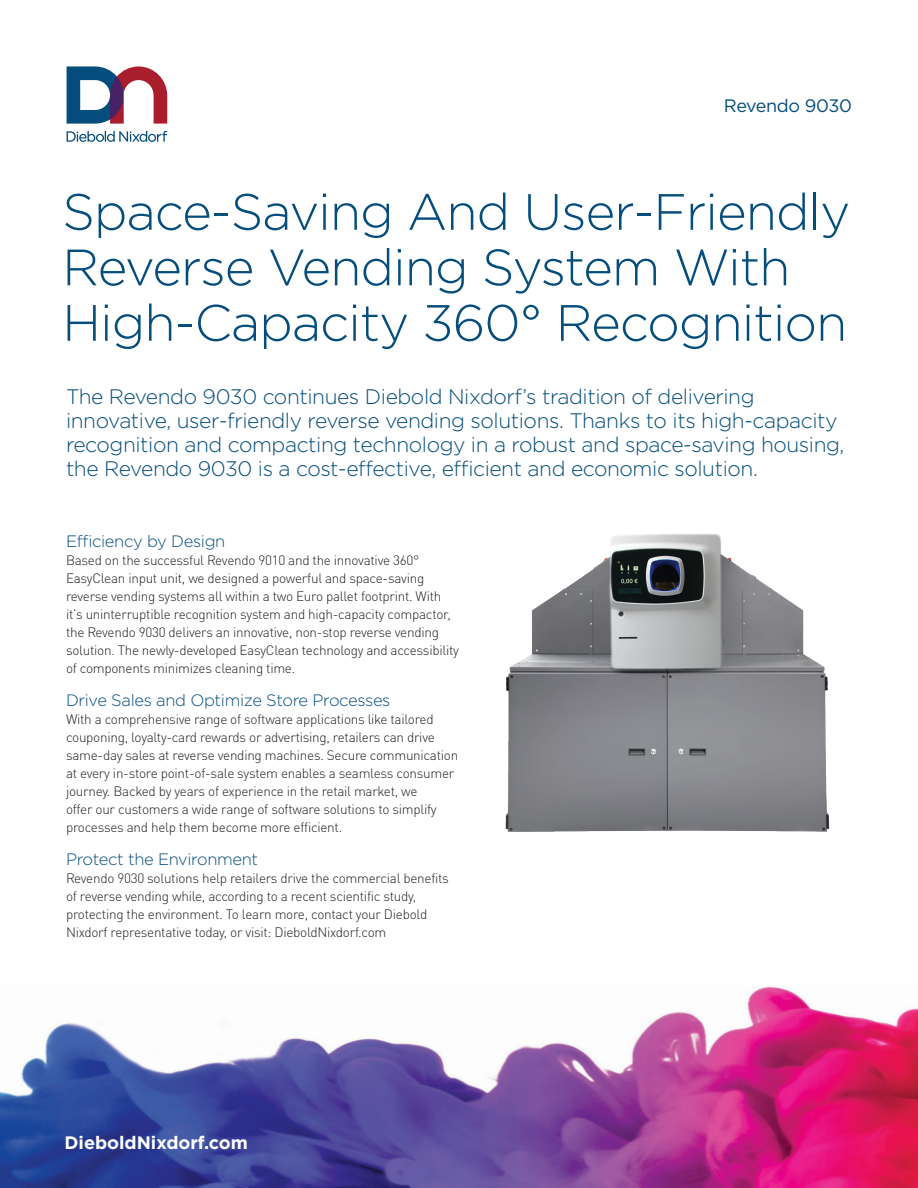
<style>
.page{position:relative;width:918px;height:1188px;background:#fff}
.page>*{position:absolute;margin:0;border:0;box-sizing:border-box;transform-origin:0 0}
.t1{font:300 51px/55.5px "Gotham";letter-spacing:-.02em;color:#044d7c}
.t2{font:300 21px/24px "Gotham";letter-spacing:-.02em;color:#044d7c}
.t3{font:700 18px "Gotham";color:#fff}
.t4{font:18px "Gotham";letter-spacing:-.02em;color:#044d7c}
.t5{font:300 16.5px "Gotham";letter-spacing:-.02em;color:#044d7c}
.t6{font:300 13.5px/18px "DIN Pro";letter-spacing:-.02em;color:#231f20}
</style>
<div class="page">
<img style="left:0;top:986px;width:918px;height:202px">
<svg style="left:67px;top:66px;width:100px;height:58px"></svg>
<svg style="left:67px;top:131px;width:100px;height:11px"></svg>
<img style="left:505px;top:534px;width:325px;height:298px">
<h3 class="t4" style="left:724px;top:95px;width:130px">Revendo 9030</h3>
<h1 class="t1" style="left:62px;top:183px;width:790px">Space-Saving And User-Friendly<br>Reverse Vending System With<br>High-Capacity 360° Recognition</h1>
<p class="t2" style="left:66px;top:384px;width:780px">The Revendo 9030 continues Diebold Nixdorf’s tradition of delivering innovative, user-friendly reverse vending solutions. Thanks to its high-capacity recognition and compacting technology in a robust and space-saving housing, the Revendo 9030 is a cost-effective, efficient and economic solution.</p>
<p class="t5" style="left:66px;top:532px;width:161px">Efficiency by Design</p>
<p class="t6" style="left:66px;top:550px;width:394px">Based on the successful Revendo 9010 and the innovative 360° EasyClean input unit, we designed a powerful and space-saving reverse vending systems all within a two Euro pallet footprint. With it’s uninterruptible recognition system and high-capacity compactor, the Revendo 9030 delivers an innovative, non-stop reverse vending solution. The newly-developed EasyClean technology and accessibility of components minimizes cleaning time.</p>
<p class="t5" style="left:66px;top:691px;width:326px">Drive Sales and Optimize Store Processes</p>
<p class="t6" style="left:66px;top:709px;width:394px">With a comprehensive range of software applications like tailored couponing, loyalty-card rewards or advertising, retailers can drive same-day sales at reverse vending machines. Secure communication at every in-store point-of-sale system enables a seamless consumer journey. Backed by years of experience in the retail market, we<br>offer our customers a wide range of software solutions to simplify processes and help them become more efficient.</p>
<p class="t5" style="left:66px;top:850px;width:194px">Protect the Environment</p>
<p class="t6" style="left:66px;top:868px;width:384px">Revendo 9030 solutions help retailers drive the commercial benefits of reverse vending while, according to a recent scientific study, protecting the environment. To learn more, contact your Diebold Nixdorf representative today, or visit: DieboldNixdorf.com</p>
<h3 class="t3" style="left:64px;top:1133px;width:185px">DieboldNixdorf.com</h3>
</div>
